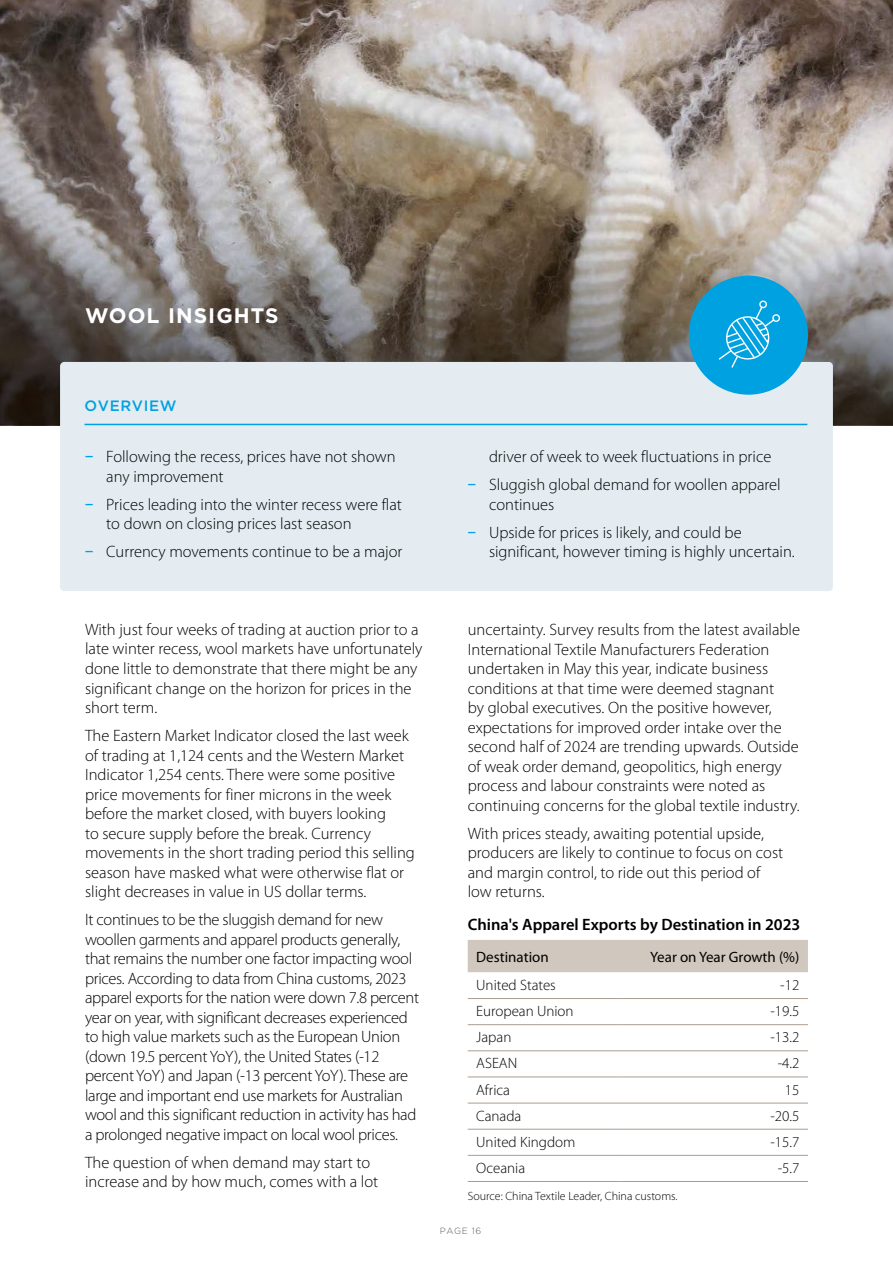
<style>
.page{position:relative;width:893px;height:1263px;background:#fff}
.page>*{position:absolute;margin:0;border:0;box-sizing:border-box;transform-origin:0 0}
.t1{font:700 21px "Gotham";letter-spacing:.05em;color:#fff}
.t2{font:300 16.5px/19.5px "Myriad Pro";color:#000}
.t3{font:300 16.5px/19.5px "Myriad Pro";letter-spacing:-.02em;color:#000}
.t4{font:600 16.5px "Myriad Pro";color:#000}
.t5{font:300 15px "Myriad Pro";color:#000}
.t6{font:15px "Myriad Pro";color:#000}
.t7{font:500 15px "Gotham";letter-spacing:.04em;color:#00a1e0}
.t8{font:300 12px "Myriad Pro";color:#000}
.t9{font:300 9px "Gotham";letter-spacing:.07em;color:#58595b}
.s1{font-weight:600;color:#00a1e0}
</style>
<div class="page">
<img style="left:0;top:0;width:893px;height:425px">
<svg style="left:0;top:163px;width:893px;height:261px;background:#837b73"></svg>
<div style="left:60px;top:362px;width:773px;height:229px;background:#e4ecf1;border-radius:4px"></div>
<hr style="left:85px;top:424px;width:722px;height:1px;background:#00a1e0">
<div style="left:468px;top:940px;width:340px;height:32px;background:#d0c7be"></div>
<svg style="left:468px;top:972px;width:340px;height:183px"></svg>
<hr style="left:468px;top:998px;width:153px;height:1px;background:#ab9c8f">
<hr style="left:621px;top:998px;width:187px;height:1px;background:#ab9c8f">
<hr style="left:468px;top:1024px;width:153px;height:1px;background:#ab9c8f">
<hr style="left:621px;top:1024px;width:187px;height:1px;background:#ab9c8f">
<hr style="left:468px;top:1050px;width:153px;height:1px;background:#ab9c8f">
<hr style="left:621px;top:1050px;width:187px;height:1px;background:#ab9c8f">
<hr style="left:468px;top:1076px;width:153px;height:1px;background:#ab9c8f">
<hr style="left:621px;top:1076px;width:187px;height:1px;background:#ab9c8f">
<hr style="left:468px;top:1103px;width:153px;height:1px;background:#ab9c8f">
<hr style="left:621px;top:1103px;width:187px;height:1px;background:#ab9c8f">
<hr style="left:468px;top:1129px;width:153px;height:1px;background:#ab9c8f">
<hr style="left:621px;top:1129px;width:187px;height:1px;background:#ab9c8f">
<hr style="left:468px;top:1155px;width:153px;height:1px;background:#ab9c8f">
<hr style="left:621px;top:1155px;width:187px;height:1px;background:#ab9c8f">
<hr style="left:468px;top:1181px;width:153px;height:1px;background:#ab9c8f">
<hr style="left:621px;top:1181px;width:187px;height:1px;background:#ab9c8f">
<div style="left:689px;top:276px;width:119px;height:119px;background:#00a1e0;border-radius:50%"></div>
<svg style="left:719px;top:300px;width:61px;height:68px"></svg>
<p class="t1" style="left:85px;top:302px;width:195px">WOOL INSIGHTS</p>
<p class="t7" style="left:85px;top:397px;width:93px">OVERVIEW</p>
<p class="t2" style="left:106px;top:447px;width:291px;text-indent:-21px"><span class="s1">ū</span> Following the recess, prices have not shown any improvement</p>
<p class="t2" style="left:106px;top:495px;width:297px;text-indent:-21px"><span class="s1">ū</span> Prices leading into the winter recess were flat to down on closing prices last season</p>
<p class="t2" style="left:85px;top:542px;width:319px"><span class="s1">ū</span> Currency movements continue to be a major</p>
<p class="t2" style="left:468px;top:443px;width:314px;line-height:28px;text-indent:21px">driver of week to week fluctuations in price <span class="s1">ū</span> Sluggish global demand for woollen apparel</p>
<p class="t2" style="left:468px;top:491px;width:275px;line-height:28px;text-indent:21px">continues<br><span class="s1">ū</span> Upside for prices is likely, and could be</p>
<p class="t2" style="left:489px;top:542px;width:307px">significant, however timing is highly uncertain.</p>
<p class="t2" style="left:85px;top:620px;width:339px">With just four weeks of trading at auction prior to a late winter recess, wool markets have unfortunately done little to demonstrate that there might be any significant change on the horizon for prices in the short term.</p>
<p class="t2" style="left:85px;top:726px;width:331px">The Eastern Market Indicator closed the last week of trading at 1,124 cents and the Western Market Indicator 1,254 cents. There were some positive price movements for finer microns in the week before the market closed, with buyers looking<br>to secure supply before the break. Currency movements in the short trading period this selling season have masked what were otherwise flat or slight decreases in value in US dollar terms.</p>
<p class="t3" style="left:85px;top:910px;width:336px">It continues to be the sluggish demand for new woollen garments and apparel products generally, that remains the number one factor impacting wool prices. According to data from China customs, 2023 apparel exports for the nation were down 7.8 percent year on year, with significant decreases experienced to high value markets such as the European Union (down 19.5 percent YoY), the United States (-12 percent YoY) and Japan (-13 percent YoY). These are large and important end use markets for Australian wool and this significant reduction in activity has had a prolonged negative impact on local wool prices.</p>
<p class="t2" style="left:85px;top:1153px;width:295px">The question of when demand may start to increase and by how much, comes with a lot</p>
<p class="t2" style="left:468px;top:620px;width:334px">uncertainty. Survey results from the latest available International Textile Manufacturers Federation undertaken in May this year, indicate business conditions at that time were deemed stagnant<br>by global executives. On the positive however, expectations for improved order intake over the second half of 2024 are trending upwards. Outside of weak order demand, geopolitics, high energy process and labour constraints were noted as continuing concerns for the global textile industry.</p>
<p class="t2" style="left:468px;top:824px;width:317px">With prices steady, awaiting potential upside, producers are likely to continue to focus on cost and margin control, to ride out this period of low returns.</p>
<p class="t4" style="left:468px;top:914px;width:334px">China's Apparel Exports by Destination in 2023</p>
<p class="t6" style="left:476px;top:947px;width:74px">Destination</p>
<p class="t6" style="left:650px;top:947px;width:151px">Year on Year Growth (%)</p>
<p class="t5" style="left:476px;top:977px;width:81px">United States</p>
<p class="t5" style="left:780px;top:977px;width:21px">-12</p>
<p class="t5" style="left:476px;top:1003px;width:99px">European Union</p>
<p class="t5" style="left:770px;top:1003px;width:31px">-19.5</p>
<p class="t5" style="left:476px;top:1029px;width:37px">Japan</p>
<p class="t5" style="left:770px;top:1029px;width:31px">-13.2</p>
<p class="t5" style="left:476px;top:1055px;width:43px">ASEAN</p>
<p class="t5" style="left:778px;top:1055px;width:23px">-4.2</p>
<p class="t5" style="left:476px;top:1081px;width:35px">Africa</p>
<p class="t5" style="left:785px;top:1081px;width:16px">15</p>
<p class="t5" style="left:476px;top:1107px;width:47px">Canada</p>
<p class="t5" style="left:770px;top:1107px;width:31px">-20.5</p>
<p class="t5" style="left:476px;top:1133px;width:101px">United Kingdom</p>
<p class="t5" style="left:770px;top:1133px;width:31px">-15.7</p>
<p class="t5" style="left:476px;top:1160px;width:50px">Oceania</p>
<p class="t5" style="left:778px;top:1160px;width:23px">-5.7</p>
<p class="t8" style="left:468px;top:1189px;width:211px">Source: China Textile Leader, China customs.</p>
<p class="t9" style="left:440px;top:1225px;width:43px">PAGE 16</p>
</div>
